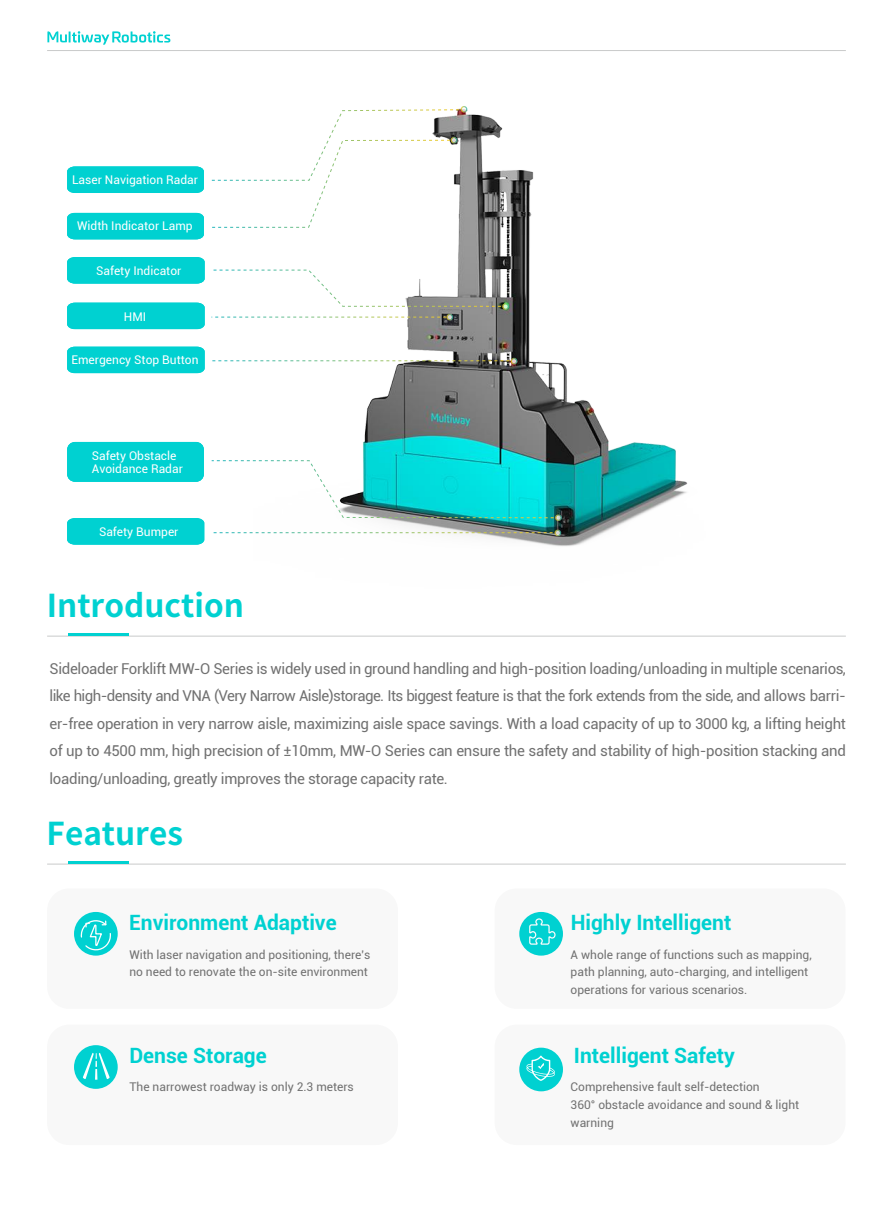
<style>
.page{position:relative;width:893px;height:1212px;background:#fff}
.page>*{position:absolute;margin:0;border:0;box-sizing:border-box;transform-origin:0 0}
.t1{font:700 31.5px "Source Han Sans CN";color:#00d1d1}
.t2{font:700 21.15px "Roboto";color:#00d1d1}
.t3{font:15px/27.6px "Roboto";letter-spacing:-.02em;color:#717171;text-align:justify}
.t4{font:12px/17.5px "Roboto";color:#717171}
.t5{font:12px/12.9px "Roboto";color:#fff}
</style>
<div class="page">
<img style="left:363px;top:108px;width:325px;height:438px">
<div style="left:67px;top:166px;width:137px;height:27px;background:#00d1d1"></div>
<div style="left:495px;top:888px;width:350px;height:121px;background:#f8f8f8;border-radius:22px"></div>
<div style="left:47px;top:888px;width:351px;height:121px;background:#f8f8f8;border-radius:22px"></div>
<div style="left:495px;top:1024px;width:350px;height:121px;background:#f8f8f8;border-radius:22px"></div>
<div style="left:47px;top:1024px;width:351px;height:121px;background:#f8f8f8;border-radius:22px"></div>
<svg style="left:212px;top:358px;width:305px;height:6px"></svg>
<svg style="left:211px;top:269px;width:298px;height:51px"></svg>
<svg style="left:211px;top:106px;width:256px;height:122px"></svg>
<svg style="left:211px;top:460px;width:351px;height:61px"></svg>
<svg style="left:213px;top:529px;width:348px;height:7px"></svg>
<div style="left:74px;top:1045px;width:44px;height:44px;background:#00d1d1;border-radius:50%"></div>
<div style="left:519px;top:1048px;width:44px;height:43px;background:#00d1d1;border-radius:50%"></div>
<div style="left:519px;top:912px;width:44px;height:43px;background:#00d1d1;border-radius:50%"></div>
<div style="left:74px;top:912px;width:44px;height:43px;background:#00d1d1;border-radius:50%"></div>
<svg style="left:529px;top:918px;width:27px;height:27px"></svg>
<svg style="left:80px;top:918px;width:31px;height:35px"></svg>
<svg style="left:526px;top:1055px;width:29px;height:26px"></svg>
<hr style="left:47px;top:636px;width:799px;height:1px;background:#c9caca">
<hr style="left:69px;top:633px;width:60px;height:3px;background:#00d1d1">
<hr style="left:47px;top:864px;width:799px;height:1px;background:#c9caca">
<hr style="left:69px;top:861px;width:60px;height:3px;background:#00d1d1">
<hr style="left:47px;top:50px;width:799px;height:1px;background:#c9caca">
<div style="left:67px;top:213px;width:137px;height:26px;background:#00d1d1"></div>
<div style="left:67px;top:257px;width:138px;height:27px;background:#00d1d1"></div>
<div style="left:67px;top:303px;width:138px;height:26px;background:#00d1d1"></div>
<div style="left:67px;top:347px;width:138px;height:26px;background:#00d1d1"></div>
<div style="left:67px;top:442px;width:137px;height:40px;background:#00d1d1"></div>
<div style="left:67px;top:518px;width:137px;height:27px;background:#00d1d1"></div>
<svg style="left:47px;top:31px;width:123px;height:14px"></svg>
<svg style="left:83px;top:1052px;width:27px;height:28px"></svg>
<p class="t5" style="left:72px;top:173px;width:127px">Laser Navigation Radar</p>
<p class="t5" style="left:77px;top:219px;width:117px">Width Indicator Lamp</p>
<p class="t5" style="left:96px;top:264px;width:87px">Safety Indicator</p>
<p class="t5" style="left:124px;top:309px;width:24px">HMI</p>
<p class="t5" style="left:72px;top:353px;width:128px">Emergency Stop Button</p>
<p class="t5" style="left:92px;top:449px;width:93px">Safety Obstacle<br>Avoidance Radar</p>
<p class="t5" style="left:99px;top:525px;width:81px">Safety Bumper</p>
<h1 class="t1" style="left:47px;top:587px;width:199px">Introduction</h1>
<p class="t3" style="left:49px;top:654px;width:798px">Sideloader Forklift MW-O Series is widely used in ground handling and high-position loading/unloading in multiple scenarios, like high-density and VNA (Very Narrow Aisle)storage. Its biggest feature is that the fork extends from the side, and allows barri&shy;er-free operation in very narrow aisle, maximizing aisle space savings. With a load capacity of up to 3000 kg, a lifting height of up to 4500 mm, high precision of ±10mm, MW-O Series can ensure the safety and stability of high-position stacking and loading/unloading, greatly improves the storage capacity rate.</p>
<h1 class="t1" style="left:47px;top:815px;width:138px">Features</h1>
<h2 class="t2" style="left:129px;top:907px;width:209px">Environment Adaptive</h2>
<h2 class="t2" style="left:571px;top:907px;width:162px">Highly Intelligent</h2>
<p class="t4" style="left:129px;top:945px;width:242px">With laser navigation and positioning, there's no need to renovate the on-site environment</p>
<p class="t4" style="left:571px;top:945px;width:243px">A whole range of functions such as mapping, path planning, auto-charging, and intelligent operations for various scenarios.</p>
<h2 class="t2" style="left:129px;top:1040px;width:139px">Dense Storage</h2>
<h2 class="t2" style="left:574px;top:1040px;width:162px">Intelligent Safety</h2>
<p class="t4" style="left:129px;top:1078px;width:226px">The narrowest roadway is only 2.3 meters</p>
<p class="t4" style="left:571px;top:1078px;width:230px">Comprehensive fault self-detection<br>360° obstacle avoidance and sound &amp; light warning</p>
</div>
